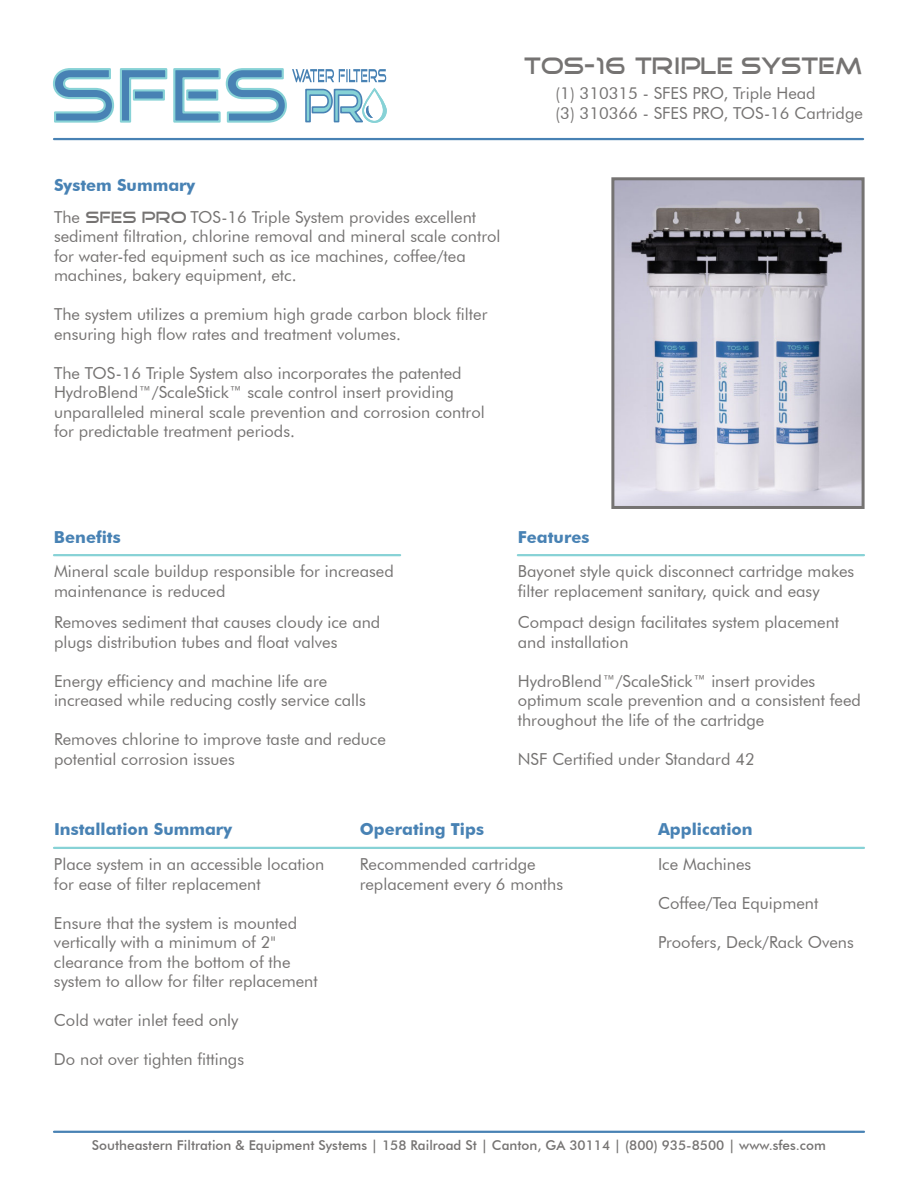
<style>
.page{position:relative;width:918px;height:1188px;background:#fff}
.page>*{position:absolute;margin:0;border:0;box-sizing:border-box;transform-origin:0 0}
.t1{font:24px "Good Times";color:#757372}
.t2{font:16.5px/19.5px "Futura BT";color:#757372}
.t3{font:700 16.5px "Futura BT";color:#4882b4}
.t4{font:500 13.5px "Futura BT";color:#757372}
.s1{font-weight:700;color:#4882b4}
.s2{font-family:"Good Times"}
</style>
<div class="page">
<img style="left:615px;top:181px;width:246px;height:324px">
<hr style="left:54px;top:138px;width:809px;height:2px;background:#4882b4">
<hr style="left:54px;top:847px;width:810px;height:2px;background:#87d2d6">
<hr style="left:518px;top:554px;width:346px;height:2px;background:#87d2d6">
<hr style="left:54px;top:554px;width:346px;height:2px;background:#87d2d6">
<hr style="left:54px;top:1131px;width:810px;height:2px;background:#4882b4">
<div style="left:611px;top:177px;width:254px;height:332px;border:3px solid #757372"></div>
<svg style="left:53px;top:68px;width:334px;height:55px"></svg>
<p class="t2" style="left:54px;top:171px;width:424px;line-height:31.5px"><span class="s1">System Summary<br></span>The <span class="s2">SFES PRO</span> TOS-16 Triple System provides excellent</p>
<p class="t2" style="left:54px;top:228px;width:448px">sediment filtration, chlorine removal and mineral scale control for water-fed equipment such as ice machines, coffee/tea machines, bakery equipment, etc.</p>
<p class="t2" style="left:54px;top:306px;width:435px">The system utilizes a premium high grade carbon block filter ensuring high flow rates and treatment volumes.</p>
<p class="t2" style="left:54px;top:365px;width:432px">The TOS-16 Triple System also incorporates the patented HydroBlend™/ScaleStick™ scale control insert providing unparalleled mineral scale prevention and corrosion control for predictable treatment periods.</p>
<h1 class="t1" style="left:524px;top:58px;width:340px">TOS-16 TRIPLE SYSTEM</h1>
<p class="t2" style="left:556px;top:85px;width:309px">(1) 310315 - SFES PRO, Triple Head<br>(3) 310366 - SFES PRO, TOS-16 Cartridge</p>
<p class="t3" style="left:54px;top:530px;width:68px">Benefits</p>
<p class="t3" style="left:518px;top:530px;width:73px">Features</p>
<p class="t2" style="left:54px;top:563px;width:341px">Mineral scale buildup responsible for increased maintenance is reduced</p>
<p class="t2" style="left:54px;top:614px;width:328px">Removes sediment that causes cloudy ice and plugs distribution tubes and float valves</p>
<p class="t2" style="left:54px;top:673px;width:313px">Energy efficiency and machine life are increased while reducing costly service calls</p>
<p class="t2" style="left:54px;top:731px;width:333px">Removes chlorine to improve taste and reduce potential corrosion issues</p>
<p class="t2" style="left:518px;top:563px;width:338px">Bayonet style quick disconnect cartridge makes filter replacement sanitary, quick and easy</p>
<p class="t2" style="left:518px;top:614px;width:323px">Compact design facilitates system placement and installation</p>
<p class="t2" style="left:518px;top:673px;width:345px">HydroBlend™/ScaleStick™ insert provides optimum scale prevention and a consistent feed throughout the life of the cartridge</p>
<p class="t2" style="left:518px;top:751px;width:238px">NSF Certified under Standard 42</p>
<p class="t3" style="left:54px;top:823px;width:180px">Installation Summary</p>
<p class="t3" style="left:360px;top:823px;width:126px">Operating Tips</p>
<p class="t3" style="left:658px;top:823px;width:96px">Application</p>
<p class="t2" style="left:54px;top:856px;width:272px">Place system in an accessible location for ease of filter replacement</p>
<p class="t2" style="left:54px;top:915px;width:265px">Ensure that the system is mounted vertically with a minimum of 2" clearance from the bottom of the system to allow for filter replacement</p>
<p class="t2" style="left:54px;top:1012px;width:186px">Cold water inlet feed only</p>
<p class="t2" style="left:54px;top:1051px;width:192px">Do not over tighten fittings</p>
<p class="t2" style="left:360px;top:856px;width:205px">Recommended cartridge replacement every 6 months</p>
<p class="t2" style="left:658px;top:856px;width:95px">Ice Machines</p>
<p class="t2" style="left:658px;top:895px;width:162px">Coffee/Tea Equipment</p>
<p class="t2" style="left:658px;top:934px;width:197px">Proofers, Deck/Rack Ovens</p>
<p class="t4" style="left:92px;top:1140px;width:735px">Southeastern Filtration &amp; Equipment Systems | 158 Railroad St | Canton, GA 30114 | (800) 935-8500 | www.sfes.com</p>
</div>
